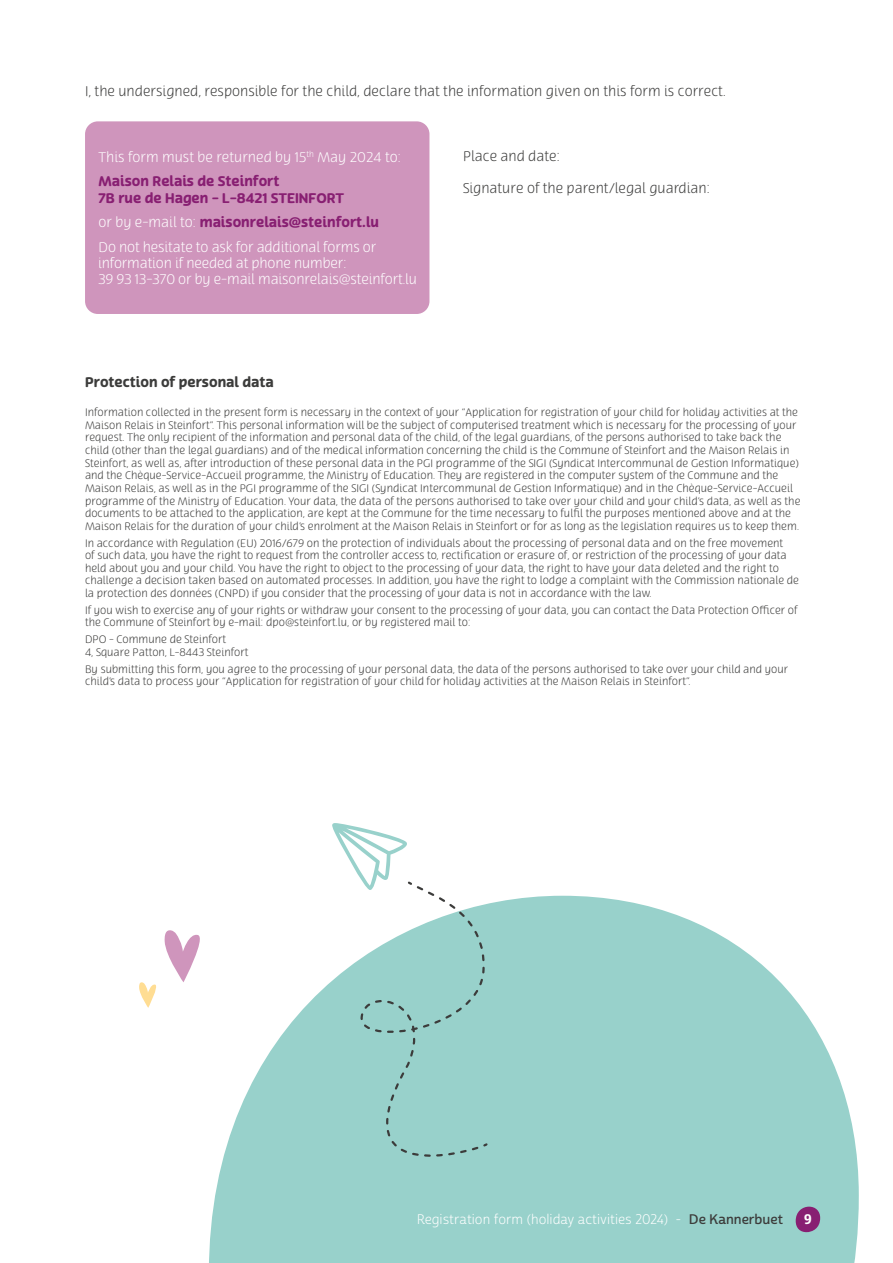
<style>
.page{position:relative;width:893px;height:1263px;background:#fff}
.page>*{position:absolute;margin:0;border:0;box-sizing:border-box;transform-origin:0 0}
.t1{font:300 13.5px/24.8px "Terfens";letter-spacing:-.01em;color:#fff}
.t2{font:300 13.5px "Terfens";color:#3c3c3b}
.t3{font:700 13.5px/24.8px "Terfens";color:#881f72}
.t4{font:13.5px "Cabrito Sans Nor Boo";color:#fff}
.t5{font:700 13.5px "Terfens";color:#3c3c3b}
.t6{font:13.5px "Cabrito Sans Nor Bol";color:#fff}
.t7{font:300 10.5px/12.6px "Terfens";color:#3c3c3b}
.s1{font-weight:700;color:#881f72}
.s2{font-weight:300;color:#fff}
.s3{font-family:"Cabrito Sans Nor Dem";color:#3c3c3b}
</style>
<div class="page">
<svg style="left:209px;top:896px;width:650px;height:367px;fill:#98d1cb"></svg>
<svg style="left:332px;top:823px;width:157px;height:352px"></svg>
<svg style="left:139px;top:930px;width:61px;height:78px"></svg>
<div style="left:796px;top:1206px;width:24px;height:26px;background:#881f72;border-radius:11px"></div>
<div style="left:85px;top:121px;width:344px;height:193px;background:#cf95bc;border-radius:13px"></div>
<p class="t2" style="left:85px;top:83px;width:642px">I, the undersigned, responsible for the child, declare that the information given on this form is correct.</p>
<p class="t1" style="left:99px;top:145px;width:304px">This form must be returned by 15<sup>th</sup> May 2024 to:<br><span class="s1">Maison Relais de Steinfort</span></p>
<p class="t3" style="left:99px;top:186px;width:282px">7B rue de Hagen - L-8421 STEINFORT<br><span class="s2">or by e-mail to:</span> maisonrelais@steinfort.lu<br><span class="s2">Do not hesitate to ask for additional forms or</span></p>
<p class="t1" style="left:98px;top:256px;width:321px;line-height:16.2px">information if needed at phone number:<br>39 93 13-370 or by e-mail maisonrelais@steinfort.lu</p>
<p class="t2" style="left:463px;top:148px;width:99px">Place and date:</p>
<p class="t2" style="left:463px;top:180px;width:249px">Signature of the parent/legal guardian:</p>
<p class="t5" style="left:85px;top:374px;width:190px">Protection of personal data</p>
<p class="t7" style="left:85px;top:406px;width:717px">Information collected in the present form is necessary in the context of your “Application for registration of your child for holiday activities at the Maison Relais in Steinfort”. This personal information will be the subject of computerised treatment which is necessary for the processing of your request. The only recipient of the information and personal data of the child, of the legal guardians, of the persons authorised to take back the child (other than the legal guardians) and of the medical information concerning the child is the Commune of Steinfort and the Maison Relais in Steinfort, as well as, after introduction of these personal data in the PGI programme of the SIGI (Syndicat Intercommunal de Gestion Informatique) and the Chèque-Service-Accueil programme, the Ministry of Education. They are registered in the computer system of the Commune and the Maison Relais, as well as in the PGI programme of the SIGI (Syndicat Intercommunal de Gestion Informatique) and in the Chèque-Service-Accueil programme of the Ministry of Education. Your data, the data of the persons authorised to take over your child and your child’s data, as well as the documents to be attached to the application, are kept at the Commune for the time necessary to fulfil the purposes mentioned above and at the Maison Relais for the duration of your child’s enrolment at the Maison Relais in Steinfort or for as long as the legislation requires us to keep them.</p>
<p class="t7" style="left:85px;top:537px;width:716px">In accordance with Regulation (EU) 2016/679 on the protection of individuals about the processing of personal data and on the free movement<br>of such data, you have the right to request from the controller access to, rectification or erasure of, or restriction of the processing of your data held about you and your child. You have the right to object to the processing of your data, the right to have your data deleted and the right to challenge a decision taken based on automated processes. In addition, you have the right to lodge a complaint with the Commission nationale de la protection des données (CNPD) if you consider that the processing of your data is not in accordance with the law.</p>
<p class="t7" style="left:85px;top:604px;width:714px">If you wish to exercise any of your rights or withdraw your consent to the processing of your data, you can contact the Data Protection Officer of the Commune of Steinfort by e-mail: dpo@steinfort.lu, or by registered mail to:</p>
<p class="t7" style="left:85px;top:633px;width:165px">DPO - Commune de Steinfort<br>4, Square Patton, L-8443 Steinfort</p>
<p class="t7" style="left:85px;top:663px;width:705px">By submitting this form, you agree to the processing of your personal data, the data of the persons authorised to take over your child and your child’s data to process your “Application for registration of your child for holiday activities at the Maison Relais in Steinfort”.</p>
<p class="t4" style="left:417px;top:1211px;width:368px">Registration form (holiday activities 2024) - <span class="s3">De Kannerbuet</span></p>
<p class="t6" style="left:804px;top:1210px;width:9px">9</p>
</div>
